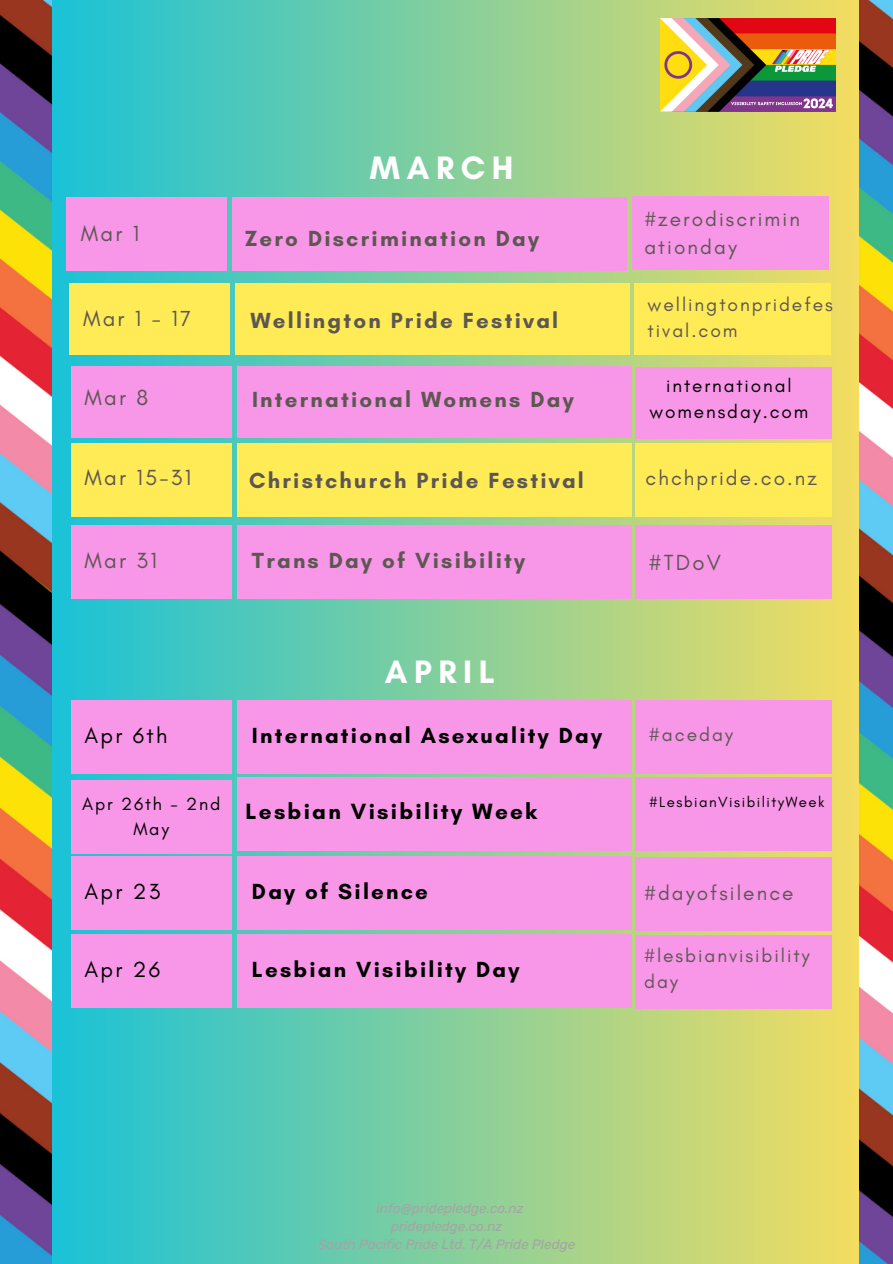
<style>
.page{position:relative;width:893px;height:1264px;background:#fff}
.page>*{position:absolute;margin:0;border:0;box-sizing:border-box;transform-origin:0 0}
.t1{font:700 33px "Glacial Indifference";letter-spacing:.2em;color:#fff}
.t2{font:700 22.5px "Glacial Indifference";letter-spacing:.1em;color:#000}
.t3{font:700 22.2px "Glacial Indifference";letter-spacing:.1em;color:#5d5753}
.t4{font:700 22.2px "Glacial Indifference";letter-spacing:.1em;color:#000}
.t5{font:22.2px "Glacial Indifference";letter-spacing:.1em;color:#5d5753}
.t6{font:22.2px "Glacial Indifference";letter-spacing:.1em;color:#000}
.t7{font:20.7px/28.2px "Glacial Indifference";letter-spacing:.1em;color:#5d5753}
.t8{font:19.2px/25.8px "Glacial Indifference";letter-spacing:.1em;color:#5d5753}
.t9{font:19.05px "Glacial Indifference";letter-spacing:.1em;color:#000}
.t10{font:18px "Glacial Indifference";letter-spacing:.1em;color:#000}
.t11{font:15px "Glacial Indifference";letter-spacing:.1em;color:#000}
.t12{font:italic 13.5px "Rubik";color:#a4a4a4}
</style>
<div class="page">
<div style="left:0;top:0;width:892px;height:1263px;background:linear-gradient(to right,#0cc0de,#fddd5c)"></div>
<img style="left:0;top:0;width:52px;height:1263px">
<img style="left:859px;top:0;width:33px;height:1263px">
<div style="left:71px;top:700px;width:160px;height:74px;background:#f896e8"></div>
<div style="left:237px;top:700px;width:394px;height:74px;background:#f896e8"></div>
<div style="left:635px;top:700px;width:197px;height:74px;background:#f896e8"></div>
<div style="left:71px;top:856px;width:160px;height:74px;background:#f896e8"></div>
<div style="left:237px;top:856px;width:394px;height:74px;background:#f896e8"></div>
<div style="left:635px;top:856px;width:197px;height:74px;background:#f896e8"></div>
<div style="left:71px;top:934px;width:160px;height:74px;background:#f896e8"></div>
<div style="left:237px;top:934px;width:394px;height:74px;background:#f896e8"></div>
<div style="left:635px;top:934px;width:197px;height:74px;background:#f896e8"></div>
<div style="left:71px;top:780px;width:160px;height:74px;background:#f896e8"></div>
<div style="left:237px;top:776px;width:394px;height:74px;background:#f896e8"></div>
<div style="left:635px;top:776px;width:197px;height:74px;background:#f896e8"></div>
<div style="left:66px;top:197px;width:161px;height:74px;background:#f896e8"></div>
<div style="left:232px;top:197px;width:394px;height:74px;background:#f896e8"></div>
<div style="left:632px;top:197px;width:196px;height:73px;background:#f896e8"></div>
<div style="left:69px;top:283px;width:161px;height:72px;background:#ffeb56"></div>
<div style="left:235px;top:283px;width:394px;height:72px;background:#ffeb56"></div>
<div style="left:633px;top:283px;width:197px;height:72px;background:#ffeb56"></div>
<div style="left:71px;top:443px;width:160px;height:73px;background:#ffeb56"></div>
<div style="left:237px;top:443px;width:394px;height:73px;background:#ffeb56"></div>
<div style="left:635px;top:443px;width:197px;height:73px;background:#ffeb56"></div>
<div style="left:71px;top:525px;width:160px;height:74px;background:#f896e8"></div>
<div style="left:237px;top:525px;width:394px;height:74px;background:#f896e8"></div>
<div style="left:635px;top:525px;width:197px;height:74px;background:#f896e8"></div>
<img style="left:660px;top:18px;width:175px;height:94px">
<div style="left:71px;top:366px;width:160px;height:72px;background:#f896e8"></div>
<div style="left:237px;top:366px;width:394px;height:72px;background:#f896e8"></div>
<div style="left:635px;top:367px;width:197px;height:71px;background:#f896e8"></div>
<p class="t1" style="left:370px;top:147px;width:145px">MARCH</p>
<p class="t5" style="left:81px;top:220px;width:60px">Mar 1</p>
<p class="t3" style="left:245px;top:224px;width:296px">Zero Discrimination Day</p>
<p class="t5" style="left:83px;top:305px;width:109px">Mar 1 - 17</p>
<p class="t3" style="left:250px;top:307px;width:309px">Wellington Pride Festival</p>
<p class="t5" style="left:85px;top:384px;width:65px">Mar 8</p>
<p class="t3" style="left:252px;top:386px;width:323px">International Womens Day</p>
<p class="t5" style="left:85px;top:464px;width:108px">Mar 15-31</p>
<p class="t3" style="left:249px;top:467px;width:336px">Christchurch Pride Festival</p>
<p class="t7" style="left:644px;top:204px;width:157px">#zerodiscrimin ationday</p>
<p class="t8" style="left:647px;top:291px;width:187px">wellingtonpridefes tival.com</p>
<p class="t9" style="left:666px;top:374px;width:127px">international</p>
<p class="t9" style="left:649px;top:400px;width:160px">womensday.com</p>
<p class="t7" style="left:645px;top:464px;width:173px">chchpride.co.nz</p>
<p class="t5" style="left:85px;top:546px;width:74px">Mar 31</p>
<p class="t3" style="left:252px;top:547px;width:275px">Trans Day of Visibility</p>
<p class="t5" style="left:649px;top:549px;width:74px">#TDoV</p>
<p class="t1" style="left:384px;top:652px;width:112px">APRIL</p>
<p class="t6" style="left:85px;top:721px;width:84px">Apr 6th</p>
<p class="t4" style="left:252px;top:721px;width:351px">International Asexuality Day</p>
<p class="t8" style="left:649px;top:721px;width:86px">#aceday</p>
<p class="t10" style="left:82px;top:793px;width:140px">Apr 26th - 2nd</p>
<p class="t10" style="left:133px;top:818px;width:37px">May</p>
<p class="t2" style="left:245px;top:797px;width:293px">Lesbian Visibility Week</p>
<p class="t11" style="left:649px;top:793px;width:177px">#LesbianVisibilityWeek</p>
<p class="t6" style="left:85px;top:877px;width:77px">Apr 23</p>
<p class="t4" style="left:252px;top:877px;width:177px">Day of Silence</p>
<p class="t7" style="left:644px;top:878px;width:151px">#dayofsilence</p>
<p class="t6" style="left:85px;top:955px;width:77px">Apr 26</p>
<p class="t4" style="left:252px;top:955px;width:269px">Lesbian Visibility Day</p>
<p class="t8" style="left:644px;top:942px;width:167px">#lesbianvisibility day</p>
<p class="t12" style="left:376px;top:1200px;width:148px">info@pridepledge.co.nz</p>
<p class="t12" style="left:391px;top:1218px;width:113px">pridepledge.co.nz</p>
<p class="t12" style="left:318px;top:1236px;width:258px">South Pacific Pride Ltd. T/A Pride Pledge</p>
</div>
